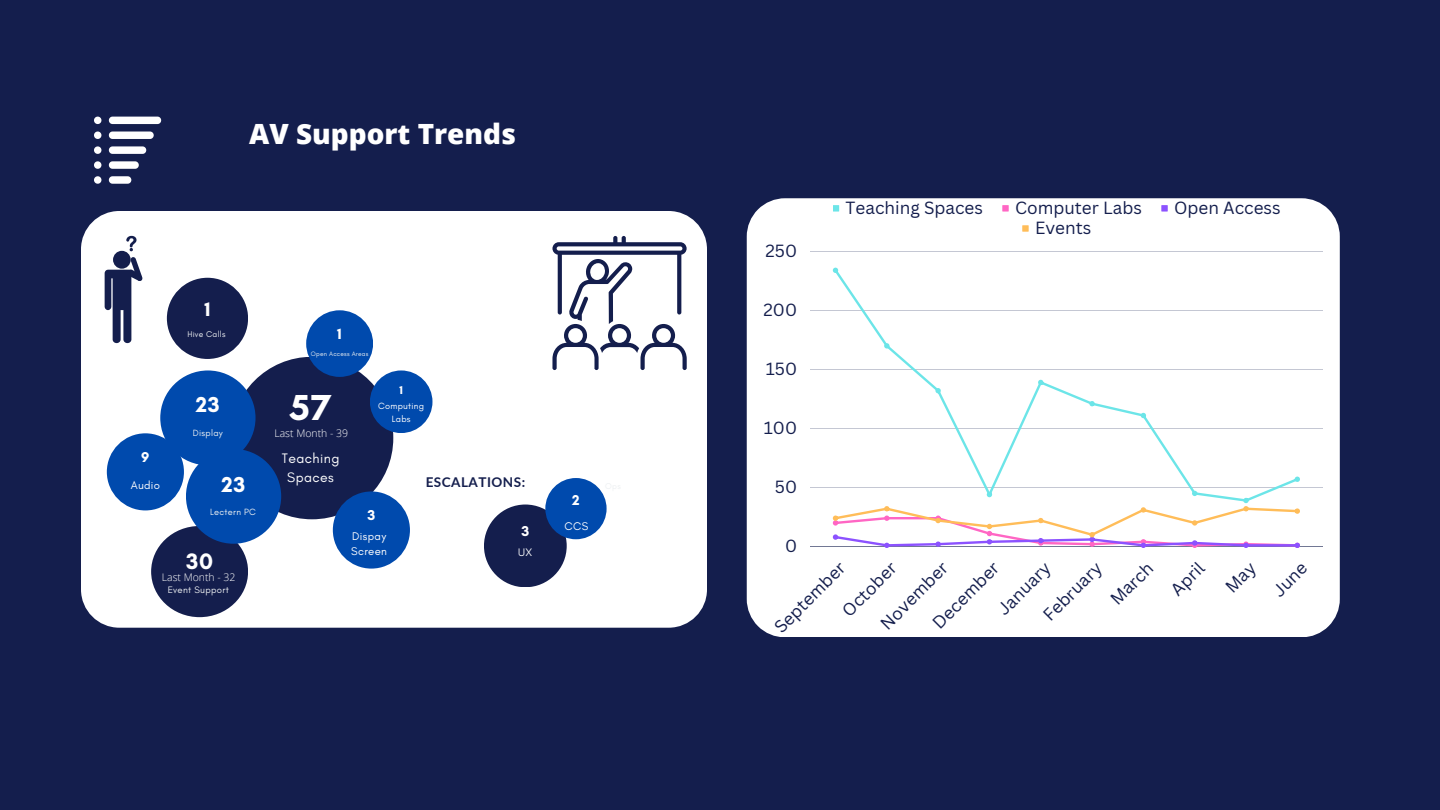
<style>
.page{position:relative;width:1440px;height:810px;background:#141e4d}
.page>*{position:absolute;margin:0;border:0;box-sizing:border-box;transform-origin:0 0}
.t1{font:700 36.8px "Glacial Indifference";color:#fff}
.t2{font:800 27.9px "Open Sans";color:#fff}
.t3{font:700 22.7px "Glacial Indifference";color:#fff}
.t4{font:700 22px "Glacial Indifference";color:#fff}
.t5{font:700 20.2px "Glacial Indifference";color:#fff}
.t6{font:17.1px "Canva Sans";color:#141e4d}
.t7{font:700 15.4px "Glacial Indifference";color:#fff}
.t8{font:700 14.5px "Glacial Indifference";color:#fff}
.t9{font:14px/18.7px "Glacial Indifference";letter-spacing:.03em;color:#fff;text-align:center}
.t10{font:700 13.5px "Lato";letter-spacing:.035em;color:#141e4d}
.t11{font:700 11.8px "Glacial Indifference";color:#fff}
.t12{font:11.4px/15.6px "Glacial Indifference";letter-spacing:.03em;color:#fff}
.t13{font:11.1px "Glacial Indifference";color:#fff}
.t14{font:300 10.5px "Open Sans";color:#fff}
.t15{font:9.5px "Glacial Indifference";letter-spacing:.03em;color:#eceff1}
.t16{font:9.2px "Glacial Indifference";letter-spacing:.03em;color:#eceff1}
.t17{font:9.2px/12.6px "Glacial Indifference";letter-spacing:.03em;color:#fff;text-align:center}
.t18{font:8.5px "Glacial Indifference";letter-spacing:.03em;color:#eceff1}
.t19{font:6.5px "Glacial Indifference";letter-spacing:.03em;color:#eceff1}
</style>
<div class="page">
<svg style="left:94px;top:117px;width:67px;height:67px"></svg>
<div style="left:81px;top:211px;width:626px;height:417px;background:#fff;border-radius:38px"></div>
<svg style="left:126px;top:236px;width:11px;height:15px"></svg>
<svg style="left:105px;top:257px;width:38px;height:86px"></svg>
<div style="left:113px;top:251px;width:18px;height:18px;background:#141e4d;border-radius:50%"></div>
<div style="left:167px;top:278px;width:81px;height:81px;background:#141e4d;border-radius:50%"></div>
<div style="left:484px;top:505px;width:83px;height:82px;background:#141e4d;border-radius:50%"></div>
<div style="left:545px;top:478px;width:62px;height:61px;background:#004aad;border-radius:50%"></div>
<svg style="left:552px;top:236px;width:135px;height:134px"></svg>
<div style="left:151px;top:526px;width:97px;height:91px;background:#141e4d;border-radius:50%"></div>
<div style="left:231px;top:357px;width:162px;height:162px;background:#141e4d;border-radius:50%"></div>
<div style="left:306px;top:310px;width:67px;height:67px;background:#004aad;border-radius:50%"></div>
<div style="left:747px;top:198px;width:593px;height:439px;background:#fff"></div>
<div style="left:833px;top:205px;width:6px;height:7px;background:#6ce5e8"></div>
<div style="left:1002px;top:205px;width:7px;height:7px;background:#ff66c4"></div>
<div style="left:1161px;top:205px;width:7px;height:7px;background:#8c52ff"></div>
<div style="left:1022px;top:225px;width:7px;height:7px;background:#ffbd59"></div>
<hr style="left:810px;top:251px;width:513px;height:1px;background:#141e4d">
<hr style="left:810px;top:310px;width:513px;height:1px;background:#141e4d">
<hr style="left:810px;top:369px;width:513px;height:1px;background:#141e4d">
<hr style="left:810px;top:428px;width:513px;height:1px;background:#141e4d">
<hr style="left:810px;top:487px;width:513px;height:1px;background:#141e4d">
<hr style="left:810px;top:546px;width:513px;height:1px;background:#141e4d">
<div style="left:833px;top:268px;width:467px;height:280px;background:#fff"></div>
<div style="left:333px;top:491px;width:77px;height:78px;background:#004aad;border-radius:50%"></div>
<div style="left:370px;top:370px;width:62px;height:63px;background:#004aad;border-radius:50%"></div>
<div style="left:160px;top:370px;width:96px;height:95px;background:#004aad;border-radius:50%"></div>
<div style="left:186px;top:449px;width:95px;height:95px;background:#004aad;border-radius:50%"></div>
<div style="left:107px;top:433px;width:77px;height:77px;background:#004aad;border-radius:50%"></div>
<svg style="left:1225px;top:563px;width:35px;height:30px"></svg>
<p class="t2" style="left:249px;top:114px;width:268px">AV Support Trends</p>
<p class="t8" style="left:141px;top:448px;width:10px">9</p>
<p class="t12" style="left:131px;top:477px;width:31px">Audio</p>
<p class="t5" style="left:204px;top:297px;width:8px">1</p>
<p class="t18" style="left:187px;top:329px;width:40px">Hive Calls</p>
<p class="t4" style="left:196px;top:391px;width:25px">23</p>
<p class="t16" style="left:193px;top:427px;width:31px">Display</p>
<p class="t4" style="left:222px;top:471px;width:25px">23</p>
<p class="t16" style="left:210px;top:506px;width:47px">Lectern PC</p>
<p class="t3" style="left:186px;top:547px;width:28px">30</p>
<p class="t15" style="left:168px;top:584px;width:63px">Event Support</p>
<p class="t14" style="left:162px;top:570px;width:75px">Last Month - 32</p>
<p class="t7" style="left:337px;top:325px;width:6px">1</p>
<p class="t19" style="left:311px;top:350px;width:59px">Open Access Areas</p>
<p class="t1" style="left:290px;top:385px;width:43px">57</p>
<p class="t9" style="left:282px;top:449px;width:59px">Teaching<br>Spaces</p>
<p class="t14" style="left:274px;top:426px;width:75px">Last Month - 39</p>
<p class="t11" style="left:399px;top:383px;width:5px">1</p>
<p class="t17" style="left:378px;top:400px;width:48px">Computing<br>Labs</p>
<p class="t10" style="left:426px;top:474px;width:101px">ESCALATIONS:</p>
<p class="t8" style="left:367px;top:506px;width:9px">3</p>
<p class="t12" style="left:351px;top:528px;width:37px">Dispay<br>Screen</p>
<p class="t8" style="left:521px;top:522px;width:9px">3</p>
<p class="t13" style="left:518px;top:545px;width:16px">UX</p>
<p class="t8" style="left:572px;top:491px;width:9px">2</p>
<p class="t12" style="left:565px;top:518px;width:25px">CCS</p>
<p class="t6" style="left:765px;top:239px;width:33px">250</p>
<p class="t6" style="left:764px;top:298px;width:35px">200</p>
<p class="t6" style="left:766px;top:357px;width:33px">150</p>
<p class="t6" style="left:764px;top:416px;width:35px">100</p>
<p class="t6" style="left:775px;top:475px;width:24px">50</p>
<p class="t6" style="left:785px;top:534px;width:14px">0</p>
<p class="t6" style="left:846px;top:196px;width:139px">Teaching Spaces</p>
<p class="t6" style="left:1015px;top:196px;width:128px">Computer Labs</p>
<p class="t6" style="left:1174px;top:196px;width:108px">Open Access</p>
<p class="t6" style="left:1035px;top:216px;width:58px">Events</p>
<p class="t6" style="left:1038px;top:609px;width:76px;rotate:-45deg">February</p>
<p class="t6" style="left:1105px;top:593px;width:54px;rotate:-45deg">March</p>
<p class="t6" style="left:1165px;top:584px;width:41px;rotate:-45deg">April</p>
<p class="t6" style="left:1267px;top:585px;width:42px;rotate:-45deg">June</p>
<p class="t6" style="left:837px;top:605px;width:70px;rotate:-45deg">October</p>
<p class="t6" style="left:927px;top:617px;width:87px;rotate:-45deg">December</p>
<p class="t6" style="left:875px;top:618px;width:88px;rotate:-45deg">November</p>
<p class="t6" style="left:769px;top:621px;width:93px;rotate:-45deg">September</p>
<p class="t6" style="left:992px;top:604px;width:68px;rotate:-45deg">January</p>
</div>
